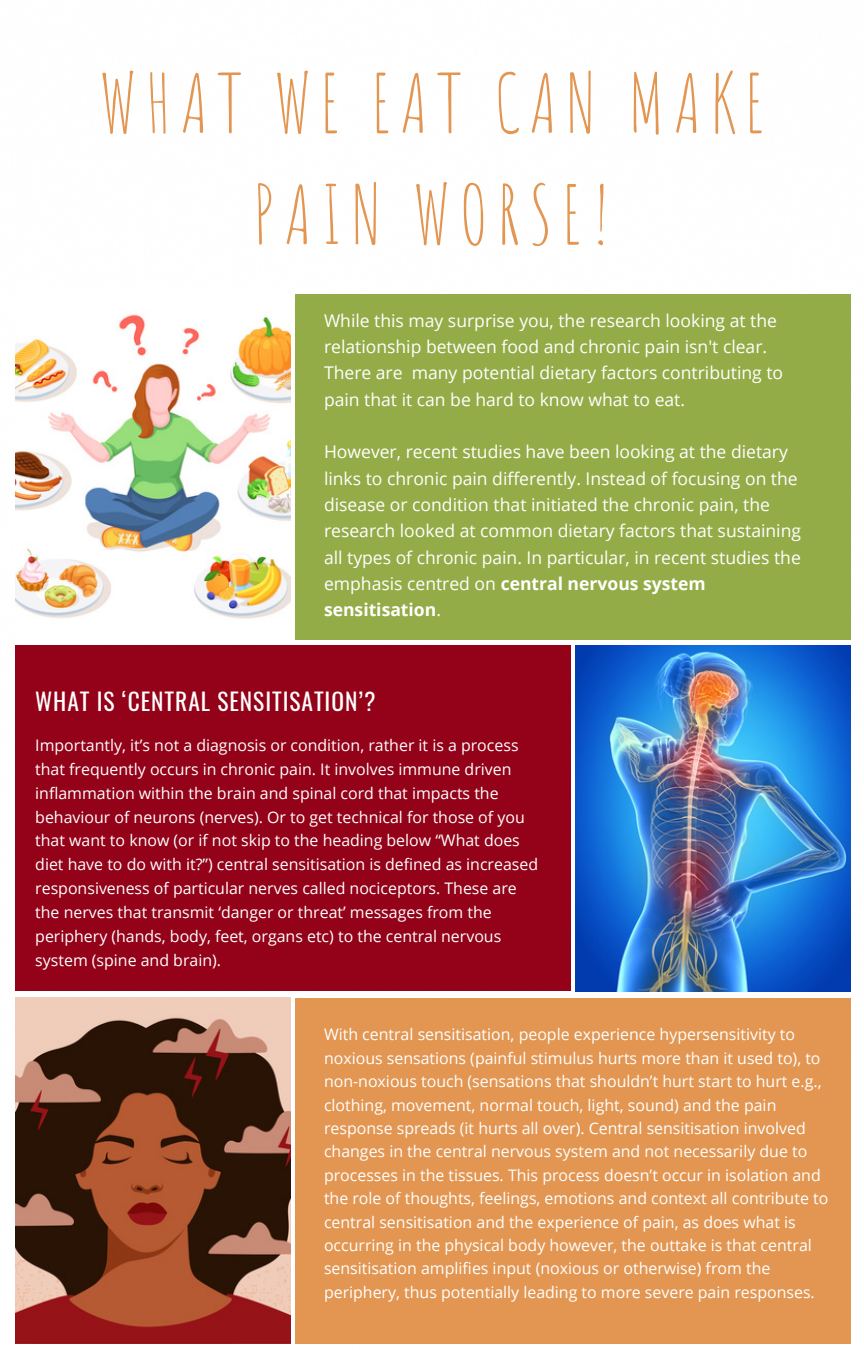
<style>
.page{position:relative;width:864px;height:1350px;background:#fff}
.page>*{position:absolute;margin:0;border:0;box-sizing:border-box;transform-origin:0 0}
.t1{font:80.1px/111.4px "Amatic SC";letter-spacing:.11em;color:#e29652;text-align:center}
.t2{font:23.4px "Oswald";letter-spacing:.04em;color:#fff}
.t3{font:17.55px/26.3px "Open Sans";color:#fff}
.t4{font:15.97px/23.4px "Open Sans";color:#fff}
.s1{font-weight:700}
</style>
<div class="page">
<img style="left:15px;top:314px;width:275px;height:305px">
<img style="left:575px;top:645px;width:275px;height:346px">
<img style="left:15px;top:998px;width:275px;height:346px">
<div style="left:295px;top:294px;width:555px;height:346px;background:#94ac47"></div>
<div style="left:15px;top:645px;width:555px;height:346px;background:#930218"></div>
<div style="left:295px;top:998px;width:555px;height:346px;background:#e29652"></div>
<p class="t1" style="left:100px;top:46px;width:666px">WHAT WE EAT CAN MAKE<br>PAIN WORSE!</p>
<p class="t3" style="left:324px;top:307px;width:461px">While this may surprise you, the research looking at the relationship between food and chronic pain isn't clear.<br>There are many potential dietary factors contributing to pain that it can be hard to know what to eat.</p>
<p class="t3" style="left:324px;top:438px;width:479px">However, recent studies have been looking at the dietary links to chronic pain differently. Instead of focusing on the disease or condition that initiated the chronic pain, the research looked at common dietary factors that sustaining all types of chronic pain. In particular, in recent studies the emphasis centred on <span class="s1">central nervous system sensitisation</span>.</p>
<p class="t2" style="left:35px;top:683px;width:342px">WHAT IS ‘CENTRAL SENSITISATION’?</p>
<p class="t4" style="left:35px;top:733px;width:504px">Importantly, it’s not a diagnosis or condition, rather it is a process that frequently occurs in chronic pain. It involves immune driven inflammation within the brain and spinal cord that impacts the behaviour of neurons (nerves). Or to get technical for those of you that want to know (or if not skip to the heading below “What does diet have to do with it?”) central sensitisation is defined as increased responsiveness of particular nerves called nociceptors. These are the nerves that transmit ‘danger or threat’ messages from the periphery (hands, body, feet, organs etc) to the central nervous system (spine and brain).</p>
<p class="t4" style="left:324px;top:1022px;width:506px">With central sensitisation, people experience hypersensitivity to noxious sensations (painful stimulus hurts more than it used to), to non-noxious touch (sensations that shouldn’t hurt start to hurt e.g., clothing, movement, normal touch, light, sound) and the pain response spreads (it hurts all over). Central sensitisation involved changes in the central nervous system and not necessarily due to processes in the tissues. This process doesn’t occur in isolation and the role of thoughts, feelings, emotions and context all contribute to central sensitisation and the experience of pain, as does what is occurring in the physical body however, the outtake is that central sensitisation amplifies input (noxious or otherwise) from the periphery, thus potentially leading to more severe pain responses.</p>
</div>
